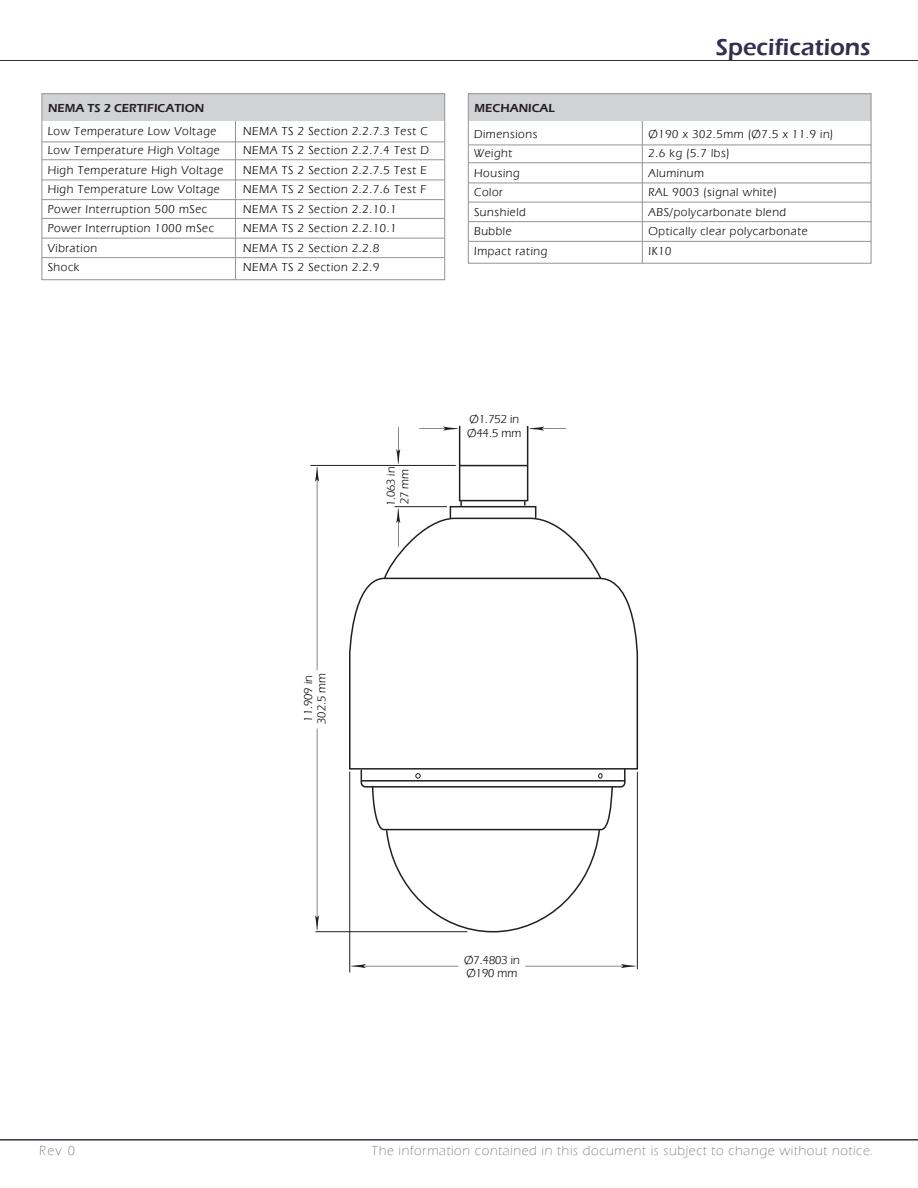
<style>
.page{position:relative;width:918px;height:1188px;background:#fff}
.page>*{position:absolute;margin:0;border:0;box-sizing:border-box;transform-origin:0 0}
.t1{font:600 24px "Eras ITC";color:#352e50}
.t2{font:300 13.5px "Eras ITC";letter-spacing:.05em;color:#666b78}
.t3{font:12px/19.5px "Eras IT Cby BT";letter-spacing:.05em;color:#000}
.t4{font:12px/13.5px "Eras IT Cby BT";color:#000}
.t5{font:600 12px "Eras ITC";color:#231f20}
</style>
<div class="page">
<hr style="left:0;top:1139px;width:918px;height:2px;background:#352e50">
<hr style="left:0;top:60px;width:918px;height:1px;background:#352e50">
<hr style="left:642px;top:121px;width:1px;height:142px;background:#929497">
<div style="left:468px;top:94px;width:403px;height:27px;background:#d0d2d3"></div>
<div style="left:468px;top:94px;width:403px;height:169px;border:1px solid #929497"></div>
<hr style="left:468px;top:145px;width:403px;height:1px;background:#929497">
<hr style="left:468px;top:163px;width:403px;height:1px;background:#929497">
<hr style="left:468px;top:221px;width:403px;height:1px;background:#929497">
<hr style="left:468px;top:202px;width:403px;height:1px;background:#929497">
<hr style="left:468px;top:241px;width:403px;height:1px;background:#929497">
<hr style="left:468px;top:183px;width:403px;height:1px;background:#929497">
<hr style="left:235px;top:118px;width:1px;height:162px;background:#929497">
<div style="left:42px;top:94px;width:403px;height:27px;background:#d0d2d3"></div>
<div style="left:42px;top:94px;width:403px;height:186px;border:1px solid #929497"></div>
<hr style="left:42px;top:142px;width:403px;height:1px;background:#929497">
<hr style="left:42px;top:160px;width:403px;height:1px;background:#929497">
<hr style="left:42px;top:218px;width:403px;height:1px;background:#929497">
<hr style="left:42px;top:199px;width:403px;height:1px;background:#929497">
<hr style="left:42px;top:238px;width:403px;height:1px;background:#929497">
<hr style="left:42px;top:257px;width:403px;height:1px;background:#929497">
<hr style="left:42px;top:180px;width:403px;height:1px;background:#929497">
<svg style="left:349px;top:577px;width:290px;height:193px"></svg>
<div style="left:459px;top:425px;width:69px;height:76px;border:2px solid #231f20"></div>
<hr style="left:459px;top:465px;width:68px;height:1px;background:#231f20">
<svg style="left:360px;top:767px;width:266px;height:166px"></svg>
<hr style="left:310px;top:465px;width:146px;height:1px;background:#231f20">
<hr style="left:316px;top:931px;width:151px;height:1px;background:#231f20">
<hr style="left:349px;top:772px;width:1px;height:200px;background:#231f20">
<hr style="left:637px;top:772px;width:1px;height:197px;background:#231f20">
<svg style="left:315px;top:728px;width:4px;height:203px"></svg>
<svg style="left:315px;top:467px;width:4px;height:203px"></svg>
<svg style="left:351px;top:964px;width:107px;height:4px"></svg>
<svg style="left:525px;top:964px;width:111px;height:4px"></svg>
<svg style="left:383px;top:501px;width:220px;height:79px"></svg>
<svg style="left:396px;top:427px;width:4px;height:37px"></svg>
<svg style="left:419px;top:427px;width:39px;height:4px"></svg>
<svg style="left:529px;top:427px;width:37px;height:4px"></svg>
<p class="t5" style="left:48px;top:101px;width:158px">NEMA TS 2 CERTIFICATION</p>
<p class="t3" style="left:48px;top:121px;width:177px">Low Temperature Low Voltage<br>Low Temperature High Voltage<br>High Temperature High Voltage<br>High Temperature Low Voltage<br>Power Interruption 500 mSec<br>Power Interruption 1000 mSec<br>Vibration<br>Shock</p>
<p class="t3" style="left:243px;top:121px;width:187px">NEMA TS 2 Section 2.2.7.3 Test C<br>NEMA TS 2 Section 2.2.7.4 Test D<br>NEMA TS 2 Section 2.2.7.5 Test E<br>NEMA TS 2 Section 2.2.7.6 Test F<br>NEMA TS 2 Section 2.2.10.1<br>NEMA TS 2 Section 2.2.10.1<br>NEMA TS 2 Section 2.2.8<br>NEMA TS 2 Section 2.2.9</p>
<p class="t5" style="left:475px;top:101px;width:82px">MECHANICAL</p>
<h1 class="t1" style="left:716px;top:33px;width:157px">Specifications</h1>
<p class="t3" style="left:474px;top:124px;width:75px">Dimensions<br>Weight<br>Housing<br>Color<br>Sunshield<br>Bubble<br>Impact rating</p>
<p class="t3" style="left:649px;top:124px;width:186px">Ø190 x 302.5mm (Ø7.5 x 11.9 in)<br>2.6 kg (5.7 lbs)<br>Aluminum<br>RAL 9003 (signal white)<br>ABS/polycarbonate blend<br>Optically clear polycarbonate<br>IK10</p>
<p class="t3" style="left:384px;top:506px;width:41px;line-height:13.5px;rotate:-90deg">1.063 in<br>27 mm</p>
<p class="t4" style="left:467px;top:412px;width:56px">Ø1.752 in<br>Ø44.5 mm</p>
<p class="t4" style="left:301px;top:724px;width:52px;rotate:-90deg">11.909 in<br>302.5 mm</p>
<p class="t4" style="left:464px;top:953px;width:57px">Ø7.4803 in<br>Ø190 mm</p>
<p class="t2" style="left:39px;top:1143px;width:37px">Rev 0</p>
<p class="t2" style="left:372px;top:1143px;width:503px">The information contained in this document is subject to change without notice.</p>
</div>
